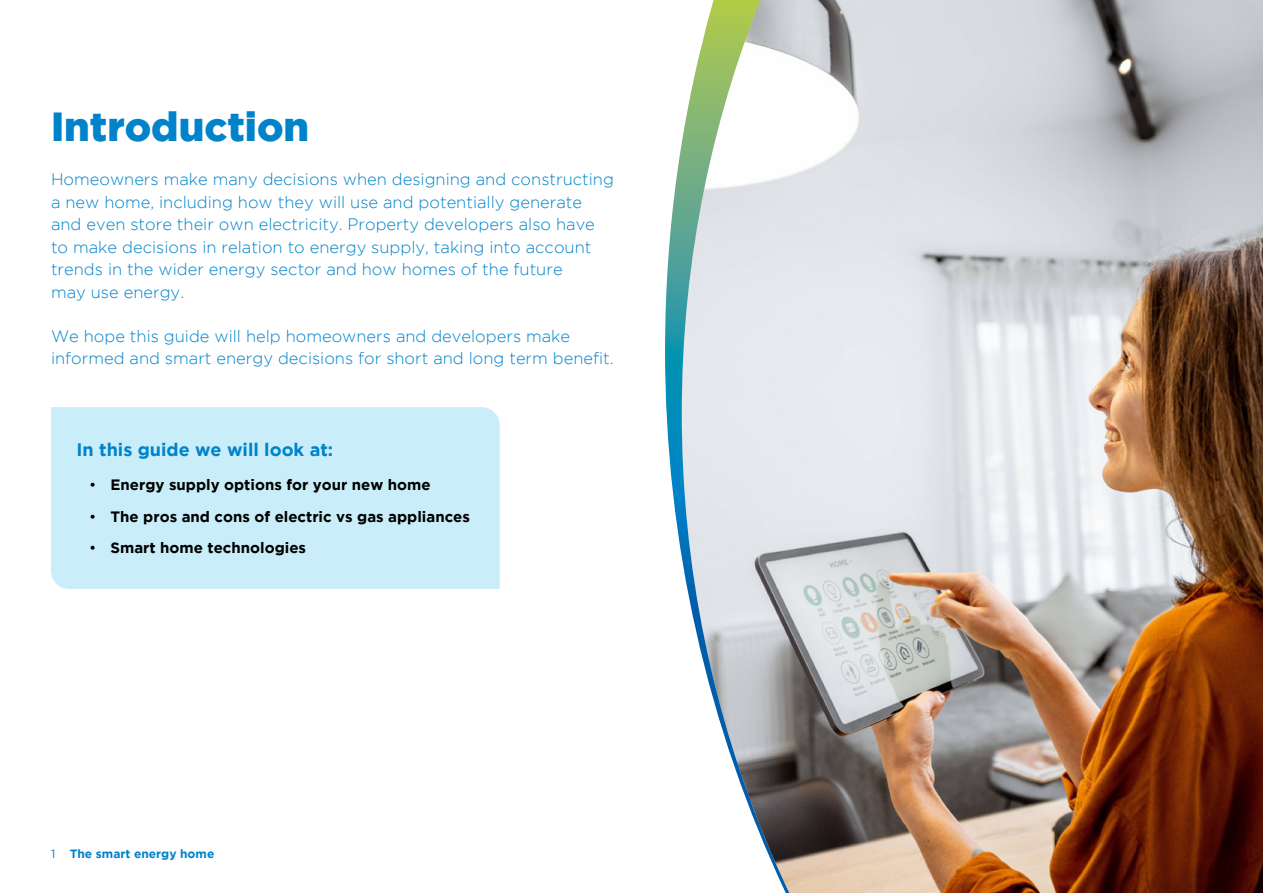
<style>
.page{position:relative;width:1263px;height:893px;background:#fff}
.page>*{position:absolute;margin:0;border:0;box-sizing:border-box;transform-origin:0 0}
.t1{font:900 40.5px "Gotham";color:#0083ca}
.t2{font:700 18px "Gotham";color:#0083ca}
.t3{font:300 16.5px/22.5px "Gotham";color:#0083ca}
.t4{font:700 15px "Gotham";color:#000}
.t5{font:700 12px "Gotham";color:#0083ca}
.s1{font-weight:400}
</style>
<div class="page">
<svg style="left:665px;top:142px;width:17px;height:416px"></svg>
<img style="left:682px;top:0;width:581px;height:893px">
<div style="left:51px;top:407px;width:449px;height:182px;background:#c9eef9"></div>
<h1 class="t1" style="left:51px;top:103px;width:260px">Introduction</h1>
<p class="t3" style="left:51px;top:168px;width:564px">Homeowners make many decisions when designing and constructing a new home, including how they will use and potentially generate and even store their own electricity. Property developers also have to make decisions in relation to energy supply, taking into account trends in the wider energy sector and how homes of the future<br>may use energy.</p>
<p class="t3" style="left:51px;top:324px;width:564px">We hope this guide will help homeowners and developers make informed and smart energy decisions for short and long term benefit.</p>
<p class="t2" style="left:77px;top:439px;width:258px">In this guide we will look at:</p>
<p class="t4" style="left:89px;top:476px;width:343px"><span class="s1">•</span> Energy supply options for your new home</p>
<p class="t4" style="left:89px;top:507px;width:382px"><span class="s1">•</span> The pros and cons of electric vs gas appliances</p>
<p class="t4" style="left:89px;top:539px;width:218px"><span class="s1">•</span> Smart home technologies</p>
<p class="t5" style="left:51px;top:847px;width:165px"><span class="s1">1</span> The smart energy home</p>
</div>
